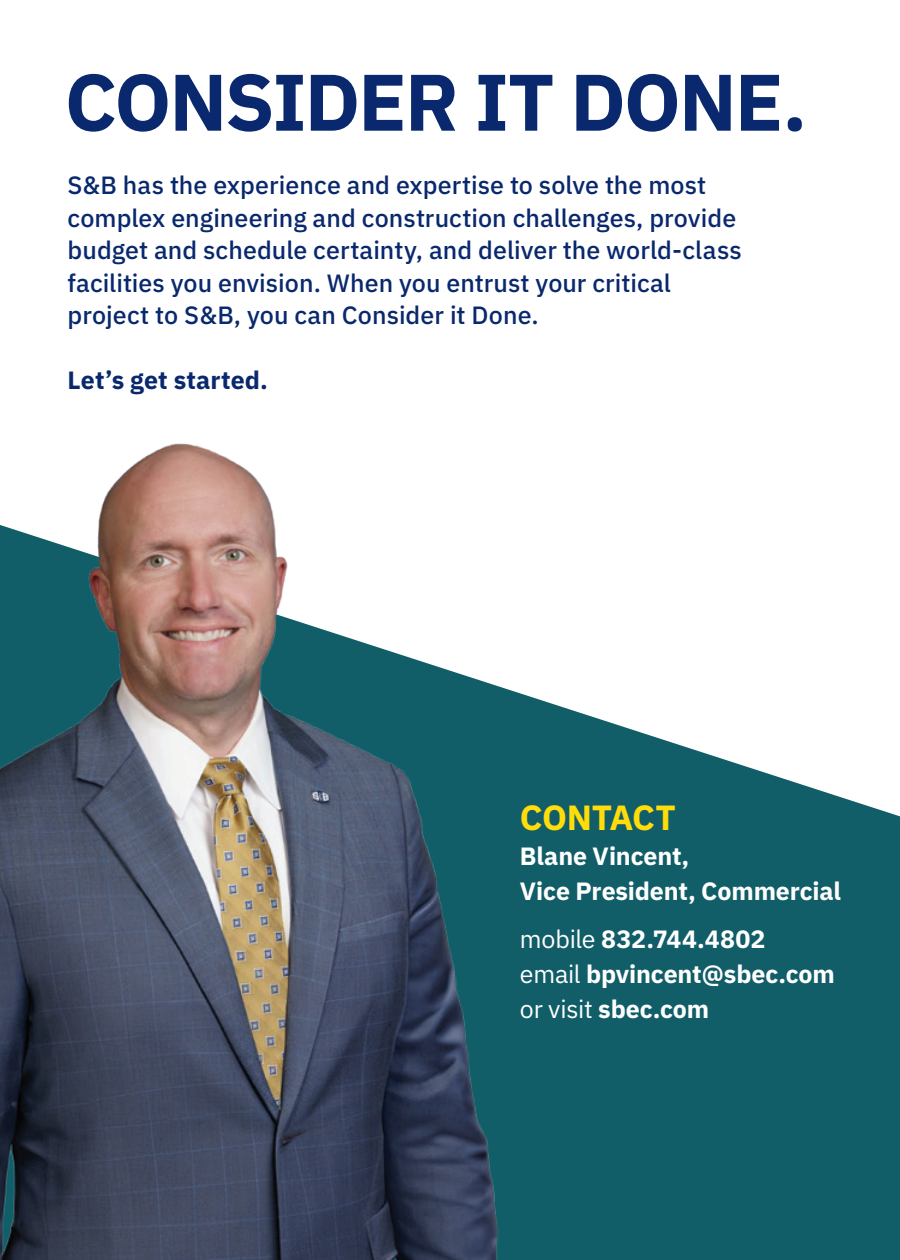
<style>
.page{position:relative;width:900px;height:1260px;background:#fff}
.page>*{position:absolute;margin:0;border:0;box-sizing:border-box;transform-origin:0 0}
.t1{font:700 80px "IBM Plex Sans";letter-spacing:-.025em;color:#09286d}
.t2{font:700 35px "IBM Plex Sans";letter-spacing:-.015em;color:#ffdc0a}
.t3{font:500 25px/32.5px "IBM Plex Sans";letter-spacing:.005em;color:#09286d}
.t4{font:700 25px/35px "IBM Plex Sans";letter-spacing:-.005em;color:#fff}
.t5{font:700 25px "IBM Plex Sans";letter-spacing:.005em;color:#09286d}
.s1{font-weight:400}
</style>
<div class="page">
<svg style="left:506px;top:688px;width:394px;height:572px;background:#2c707a"></svg>
<img style="left:0;top:443px;width:506px;height:817px">
<p class="t1" style="left:65px;top:39px;width:744px">CONSIDER IT DONE.</p>
<p class="t3" style="left:68px;top:167px;width:676px">S&amp;B has the experience and expertise to solve the most complex engineering and construction challenges, provide budget and schedule certainty, and deliver the world-class facilities you envision. When you entrust your critical project to S&amp;B, you can Consider it Done.</p>
<p class="t5" style="left:68px;top:360px;width:202px">Let’s get started.</p>
<p class="t2" style="left:520px;top:790px;width:157px">CONTACT</p>
<p class="t4" style="left:520px;top:837px;width:323px">Blane Vincent,<br>Vice President, Commercial</p>
<p class="t4" style="left:520px;top:919px;width:247px"><span class="s1">mobile</span> 832.744.4802</p>
<p class="t4" style="left:520px;top:954px;width:317px"><span class="s1">email</span> bpvincent@sbec.com</p>
<p class="t4" style="left:520px;top:989px;width:191px"><span class="s1">or visit</span> sbec.com</p>
</div>
